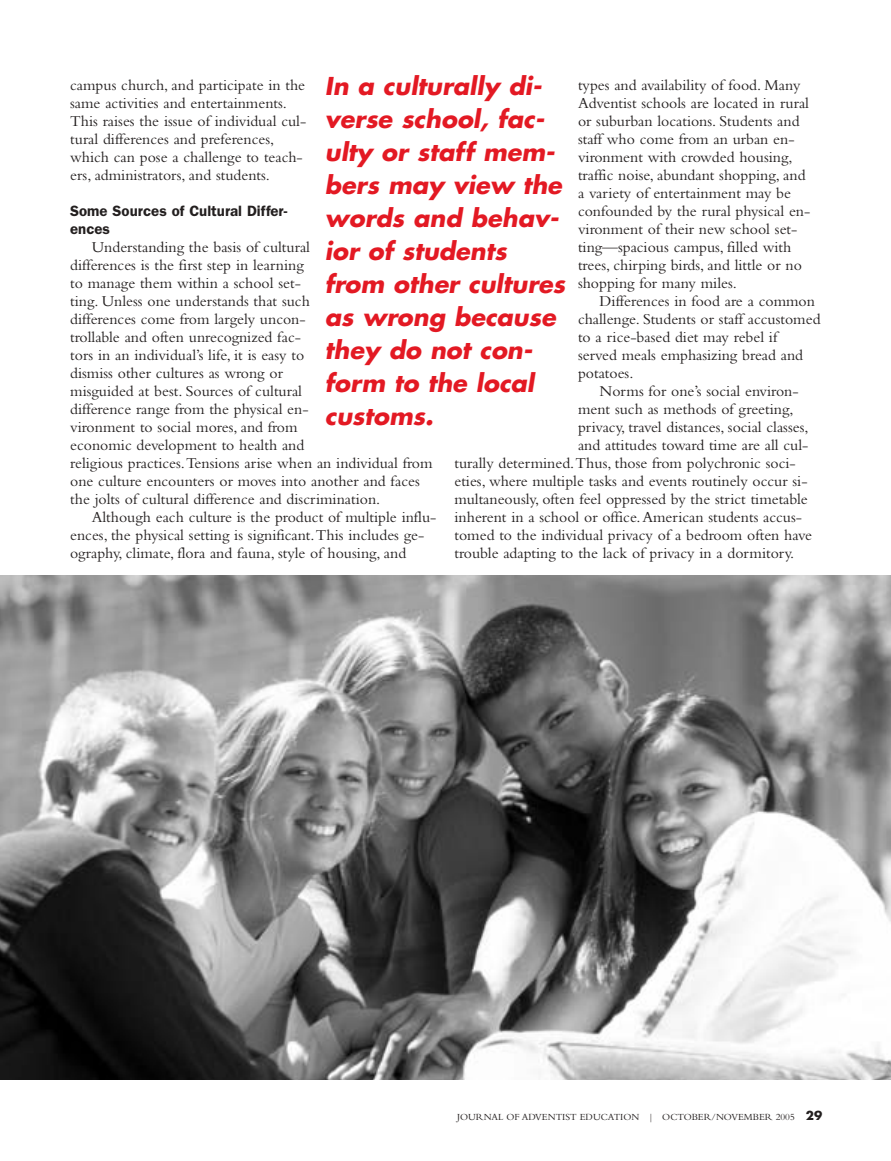
<style>
.page{position:relative;width:891px;height:1161px;background:#fff}
.page>*{position:absolute;margin:0;border:0;box-sizing:border-box;transform-origin:0 0}
.t1{font:italic 700 24px/33px "Futura";color:#e31923}
.t2{font:15.75px/18px "Bembo";color:#231f1f}
.t3{font:600 15px/18px "Franklin Gothic";color:#231f1f}
.t4{font:9.75px "Bembo";color:#231f1f}
.s1{font-family:"Futura";font-weight:700;font-size:12px}
</style>
<div class="page">
<svg style="left:0;top:575px;width:891px;height:505px;background:#878787"></svg>
<h1 class="t1" style="left:325px;top:71px;width:246px">In a culturally di&shy;verse school, fac&shy;ulty or staff mem&shy;bers may view the words and behav&shy;ior of students from other cultures as wrong because they do not con&shy;form to the local customs.</h1>
<p class="t2" style="left:70px;top:78px;width:238px">campus church, and participate in the same activities and entertainments.<br>This raises the issue of individual cul&shy;tural differences and preferences, which can pose a challenge to teach&shy;ers, administrators, and students.</p>
<p class="t3" style="left:70px;top:203px;width:219px">Some Sources of Cultural Differ&shy;ences</p>
<p class="t2" style="left:70px;top:240px;width:364px;text-indent:22px">Understanding the basis of cultural<br>differences is the first step in learning<br>to manage them within a school set-<br>ting. Unless one understands that such<br>differences come from largely uncon-<br>trollable and often unrecognized fac-<br>tors in an individual’s life, it is easy to<br>dismiss other cultures as wrong or<br>misguided at best. Sources of cultural<br>difference range from the physical en-<br>vironment to social mores, and from<br>economic development to health and<br>religious practices.Tensions arise when an individual from one culture encounters or moves into another and faces the jolts of cultural difference and discrimination.</p>
<p class="t2" style="left:70px;top:510px;width:368px;text-indent:22px">Although each culture is the product of multiple influ&shy;ences, the physical setting is significant.This includes ge&shy;ography, climate, flora and fauna, style of housing, and</p>
<p class="t2" style="left:578px;top:78px;width:234px">types and availability of food. Many Adventist schools are located in rural or suburban locations. Students and staff who come from an urban en&shy;vironment with crowded housing, traffic noise, abundant shopping, and a variety of entertainment may be confounded by the rural physical en&shy;vironment of their new school set&shy;ting—spacious campus, filled with trees, chirping birds, and little or no shopping for many miles.</p>
<p class="t2" style="left:578px;top:294px;width:244px;text-indent:22px">Differences in food are a common challenge. Students or staff accustomed to a rice-based diet may rebel if<br>served meals emphasizing bread and potatoes.</p>
<p class="t2" style="left:600px;top:384px;width:201px">Norms for one’s social environ-</p>
<p class="t2" style="left:578px;top:402px;width:217px">ment such as methods of greeting,</p>
<p class="t2" style="left:578px;top:420px;width:232px">privacy, travel distances, social classes,</p>
<p class="t2" style="left:578px;top:438px;width:232px">and attitudes toward time are all cul-</p>
<p class="t2" style="left:455px;top:456px;width:343px">turally determined.Thus, those from polychronic soci-</p>
<p class="t2" style="left:455px;top:474px;width:355px">eties, where multiple tasks and events routinely occur si-</p>
<p class="t2" style="left:455px;top:492px;width:355px">multaneously, often feel oppressed by the strict timetable</p>
<p class="t2" style="left:455px;top:510px;width:349px">inherent in a school or office.American students accus-</p>
<p class="t2" style="left:455px;top:528px;width:359px">tomed to the individual privacy of a bedroom often have</p>
<p class="t2" style="left:455px;top:546px;width:341px">trouble adapting to the lack of privacy in a dormitory.</p>
<p class="t4" style="left:457px;top:1113px;width:367px">JOURNAL OF ADVENTIST EDUCATION | OCTOBER/NOVEMBER 2005 <span class="s1">29</span></p>
</div>
